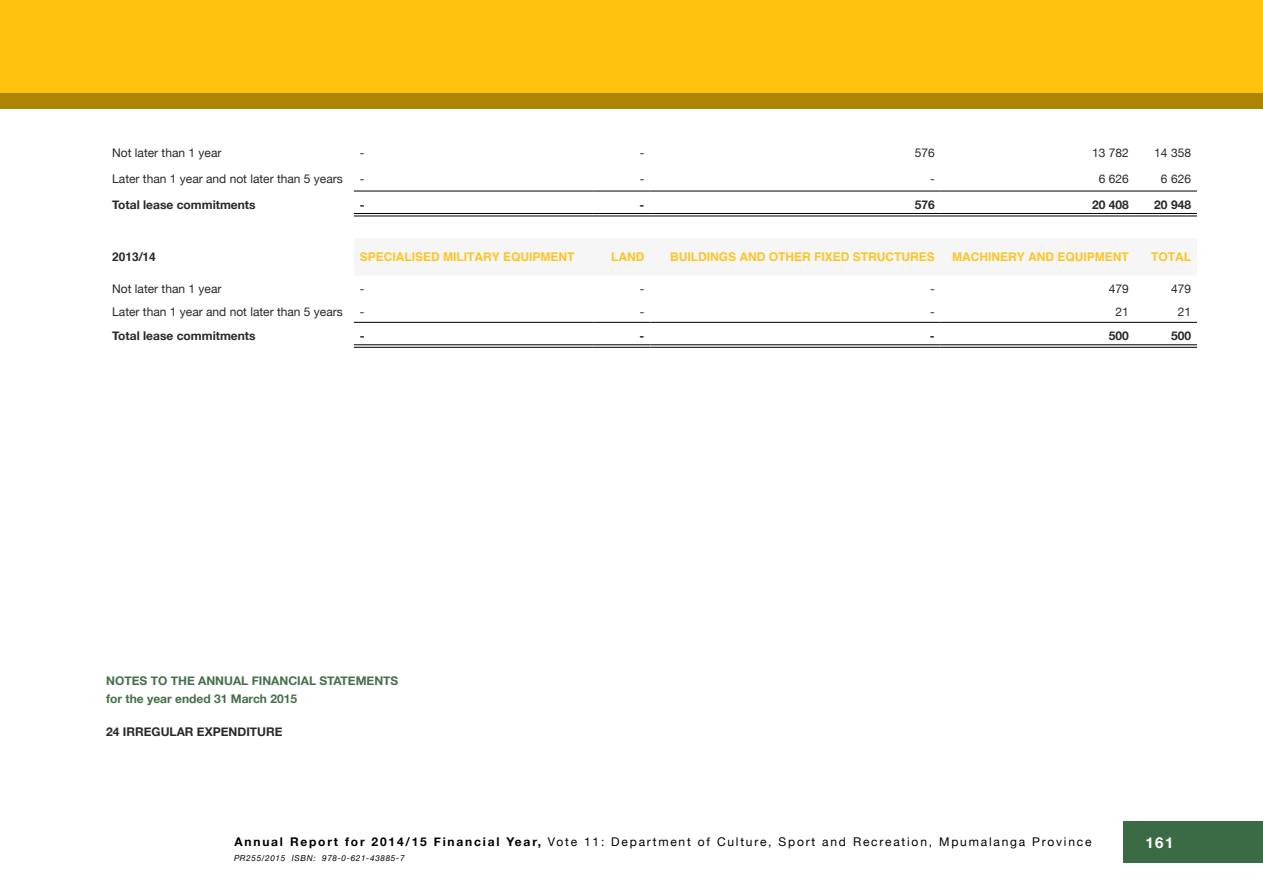
<style>
.page{position:relative;width:1263px;height:893px;background:#fff}
.page>*{position:absolute;margin:0;border:0;box-sizing:border-box;transform-origin:0 0}
.t1{font:700 15px "Helvetica Neue";color:#fff}
.t2{font:12px "Helvetica Neue";color:#292829}
.t3{font:12px "Helvetica Neue";letter-spacing:.15em;color:#000}
.t4{font:700 12px "Helvetica";color:#ffc421}
.t5{font:700 12px "Helvetica Neue";color:#292829}
.t6{font:700 12px/18px "Helvetica Neue";color:#456f4a}
.t7{font:700 12px "Helvetica";color:#292829}
.t8{font:italic 8.25px "Helvetica Neue";letter-spacing:.075em;color:#000}
.s1{font-weight:700}
</style>
<div class="page">
<div style="left:1123px;top:821px;width:140px;height:42px;background:#3b6b44"></div>
<div style="left:0;top:0;width:1263px;height:94px;background:#ffc20e"></div>
<div style="left:0;top:94px;width:1263px;height:15px;background:#ad8505"></div>
<hr style="left:354px;top:191px;width:239px;height:1px;background:#000">
<hr style="left:593px;top:191px;width:57px;height:1px;background:#000">
<hr style="left:650px;top:191px;width:291px;height:1px;background:#000">
<hr style="left:941px;top:191px;width:194px;height:1px;background:#000">
<hr style="left:1135px;top:191px;width:62px;height:1px;background:#000">
<hr style="left:354px;top:322px;width:239px;height:1px;background:#000">
<hr style="left:593px;top:322px;width:57px;height:1px;background:#000">
<hr style="left:650px;top:322px;width:291px;height:1px;background:#000">
<hr style="left:941px;top:322px;width:194px;height:1px;background:#000">
<hr style="left:1135px;top:322px;width:62px;height:1px;background:#000">
<hr style="left:354px;top:213px;width:239px;height:1px;background:#000">
<hr style="left:354px;top:216px;width:239px;height:1px;background:#000">
<hr style="left:593px;top:213px;width:57px;height:1px;background:#000">
<hr style="left:593px;top:216px;width:57px;height:1px;background:#000">
<hr style="left:650px;top:213px;width:291px;height:1px;background:#000">
<hr style="left:650px;top:216px;width:291px;height:1px;background:#000">
<hr style="left:941px;top:213px;width:194px;height:1px;background:#000">
<hr style="left:941px;top:216px;width:194px;height:1px;background:#000">
<hr style="left:1135px;top:213px;width:62px;height:1px;background:#000">
<hr style="left:1135px;top:216px;width:62px;height:1px;background:#000">
<hr style="left:354px;top:345px;width:239px;height:1px;background:#000">
<hr style="left:354px;top:347px;width:239px;height:1px;background:#000">
<hr style="left:593px;top:345px;width:57px;height:1px;background:#000">
<hr style="left:593px;top:347px;width:57px;height:1px;background:#000">
<hr style="left:650px;top:345px;width:291px;height:1px;background:#000">
<hr style="left:650px;top:347px;width:291px;height:1px;background:#000">
<hr style="left:941px;top:345px;width:194px;height:1px;background:#000">
<hr style="left:941px;top:347px;width:194px;height:1px;background:#000">
<hr style="left:1135px;top:345px;width:62px;height:1px;background:#000">
<hr style="left:1135px;top:347px;width:62px;height:1px;background:#000">
<p class="t2" style="left:112px;top:143px;width:111px">Not later than 1 year</p>
<p class="t2" style="left:360px;top:143px;width:6px">-</p>
<p class="t2" style="left:640px;top:143px;width:6px">-</p>
<p class="t2" style="left:915px;top:143px;width:22px">576</p>
<p class="t2" style="left:1092px;top:143px;width:38px">13 782</p>
<p class="t2" style="left:1154px;top:143px;width:38px">14 358</p>
<p class="t2" style="left:112px;top:168px;width:232px">Later than 1 year and not later than 5 years</p>
<p class="t2" style="left:360px;top:168px;width:6px">-</p>
<p class="t2" style="left:640px;top:168px;width:6px">-</p>
<p class="t2" style="left:930px;top:168px;width:6px">-</p>
<p class="t2" style="left:1099px;top:168px;width:32px">6 626</p>
<p class="t2" style="left:1161px;top:168px;width:32px">6 626</p>
<p class="t5" style="left:112px;top:194px;width:145px">Total lease commitments</p>
<p class="t5" style="left:360px;top:194px;width:6px">-</p>
<p class="t5" style="left:639px;top:194px;width:6px">-</p>
<p class="t5" style="left:915px;top:194px;width:22px">576</p>
<p class="t5" style="left:1092px;top:194px;width:38px">20 408</p>
<p class="t5" style="left:1154px;top:194px;width:38px">20 948</p>
<p class="t7" style="left:112px;top:250px;width:45px">2013/14</p>
<p class="t4" style="left:360px;top:250px;width:216px">SPECIALISED MILITARY EQUIPMENT</p>
<p class="t4" style="left:611px;top:250px;width:35px">LAND</p>
<p class="t4" style="left:670px;top:250px;width:266px">BUILDINGS AND OTHER FIXED STRUCTURES</p>
<p class="t4" style="left:952px;top:250px;width:178px">MACHINERY AND EQUIPMENT</p>
<p class="t4" style="left:1151px;top:250px;width:41px">TOTAL</p>
<p class="t2" style="left:112px;top:278px;width:111px">Not later than 1 year</p>
<p class="t2" style="left:360px;top:278px;width:6px">-</p>
<p class="t2" style="left:640px;top:278px;width:6px">-</p>
<p class="t2" style="left:930px;top:278px;width:6px">-</p>
<p class="t2" style="left:1109px;top:278px;width:22px">479</p>
<p class="t2" style="left:1171px;top:278px;width:22px">479</p>
<p class="t2" style="left:112px;top:302px;width:232px">Later than 1 year and not later than 5 years</p>
<p class="t2" style="left:360px;top:302px;width:6px">-</p>
<p class="t2" style="left:640px;top:302px;width:6px">-</p>
<p class="t2" style="left:930px;top:302px;width:6px">-</p>
<p class="t2" style="left:1115px;top:302px;width:15px">21</p>
<p class="t2" style="left:1178px;top:302px;width:15px">21</p>
<p class="t5" style="left:112px;top:325px;width:145px">Total lease commitments</p>
<p class="t5" style="left:360px;top:325px;width:6px">-</p>
<p class="t5" style="left:639px;top:325px;width:6px">-</p>
<p class="t5" style="left:930px;top:325px;width:6px">-</p>
<p class="t5" style="left:1109px;top:325px;width:22px">500</p>
<p class="t5" style="left:1171px;top:325px;width:22px">500</p>
<p class="t6" style="left:106px;top:671px;width:294px">NOTES TO THE ANNUAL FINANCIAL STATEMENTS for the year ended 31 March 2015</p>
<p class="t5" style="left:106px;top:721px;width:30px">24 Irregular</p>
<p class="t5" style="left:197px;top:721px;width:25px">expenditure</p>
<p class="t3" style="left:235px;top:831px;width:858px"><span class="s1">Annual Report for 2014/15 Financial Year,</span> Vote 11: Department of Culture, Sport and Recreation, Mpumalanga Province</p>
<p class="t1" style="left:1145px;top:829px;width:30px">161</p>
<p class="t8" style="left:234px;top:851px;width:172px">PR255/2015 ISBN: 978-0-621-43885-7</p>
</div>
